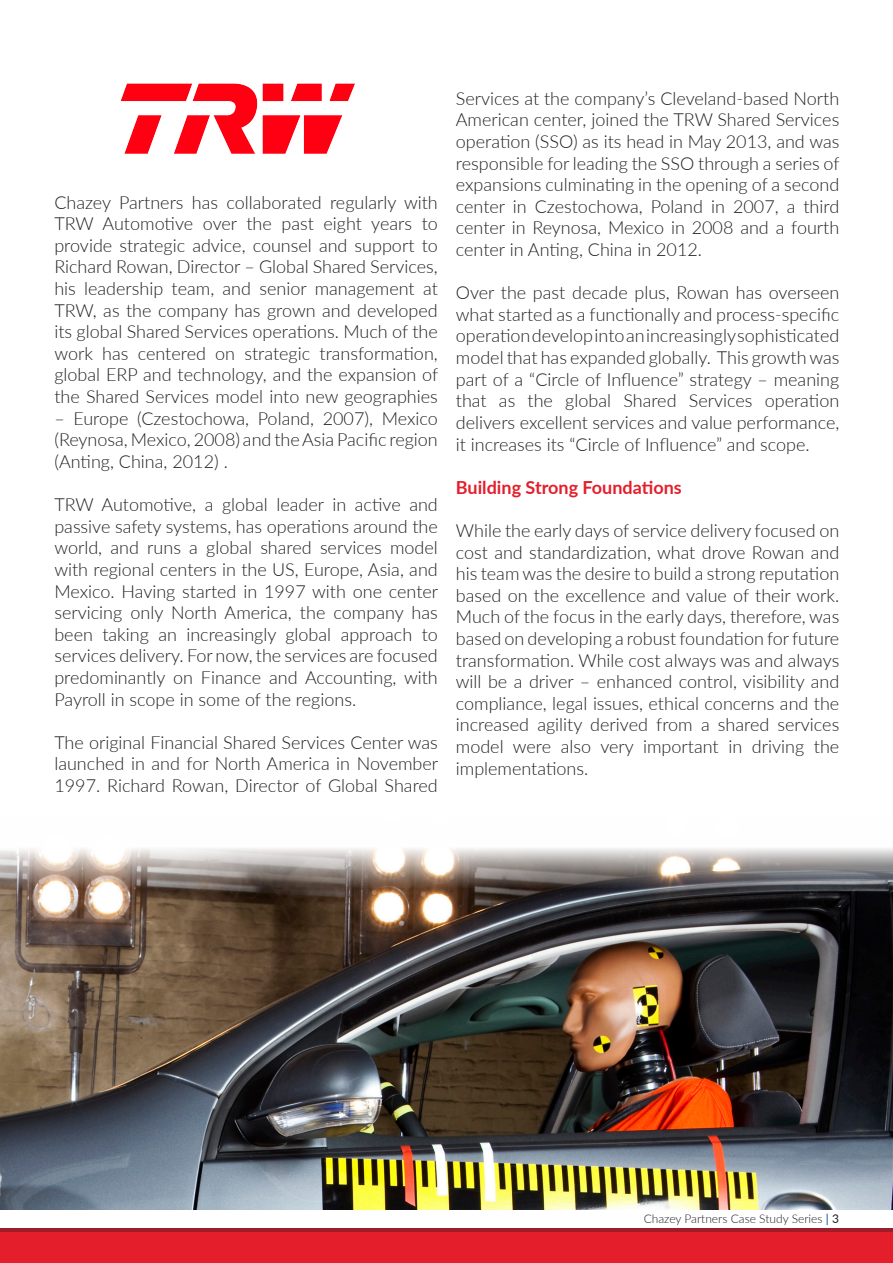
<style>
.page{position:relative;width:893px;height:1263px;background:#fff}
.page>*{position:absolute;margin:0;border:0;box-sizing:border-box;transform-origin:0 0}
.t1{font:300 18px/21.6px "Lato";color:#231f20;text-align:justify}
.t2{font:700 18px "Lato";color:#e41e2b}
.t3{font:300 12px "Lato";color:#231f20}
.s1{font-weight:400;color:#004c97}
.s2{font-weight:400}
</style>
<div class="page">
<div style="left:0;top:1232px;width:893px;height:31px;background:#e41e2b"></div>
<hr style="left:0;top:1228px;width:893px;height:4px;background:#9c1e2b">
<img style="left:120px;top:84px;width:235px;height:70px">
<img style="left:0;top:848px;width:893px;height:362px">
<p class="t1" style="left:54px;top:191px;width:385px">Chazey Partners has collaborated regularly with TRW Automotive over the past eight years to provide strategic advice, counsel and support to Richard Rowan, Director – Global Shared Services, his leadership team, and senior management at TRW, as the company has grown and developed its global Shared Services operations. Much of the work has centered on strategic transformation, global ERP and technology, and the expansion of the Shared Services model into new geographies</p>
<p class="t1" style="left:54px;top:407px;width:385px">– Europe (Czestochowa, Poland, 2007), Mexico (Reynosa, Mexico, 2008) and the Asia Pacific region (Anting, China, 2012) .</p>
<p class="t1" style="left:54px;top:493px;width:385px">TRW Automotive, a global leader in active and passive safety systems, has operations around the world, and runs a global shared services model with regional centers in the US, Europe, Asia, and Mexico. Having started in 1997 with one center servicing only North America, the company has been taking an increasingly global approach to services delivery. For now, the services are focused predominantly on Finance and Accounting, with Payroll in scope in some of the regions.</p>
<p class="t1" style="left:54px;top:731px;width:385px">The original Financial Shared Services Center was launched in and for North America in November 1997. Richard Rowan, Director of Global Shared</p>
<p class="t1" style="left:456px;top:87px;width:385px">Services at the company’s Cleveland-based North American center, joined the TRW Shared Services operation (SSO) as its head in May 2013, and was responsible for leading the SSO through a series of expansions culminating in the opening of a second center in Czestochowa, Poland in 2007, a third center in Reynosa, Mexico in 2008 and a fourth center in Anting, China in 2012.</p>
<p class="t1" style="left:456px;top:281px;width:385px">Over the past decade plus, Rowan has overseen what started as a functionally and process-specific operation develop into an increasingly sophisticated model that has expanded globally. This growth was part of a “Circle of Influence” strategy – meaning that as the global Shared Services operation delivers excellent services and value performance, it increases its “Circle of Influence” and scope.</p>
<p class="t2" style="left:456px;top:474px;width:227px">Building Strong Foundations</p>
<p class="t1" style="left:456px;top:519px;width:385px">While the early days of service delivery focused on cost and standardization, what drove Rowan and his team was the desire to build a strong reputation based on the excellence and value of their work.<br>Much of the focus in the early days, therefore, was based on developing a robust foundation for future transformation. While cost always was and always will be a driver – enhanced control, visibility and compliance, legal issues, ethical concerns and the increased agility derived from a shared services model were also very important in driving the implementations.</p>
<p class="t3" style="left:644px;top:1211px;width:197px">Chazey Partners Case Study Series <span class="s1">|</span> <span class="s2">3</span></p>
</div>
